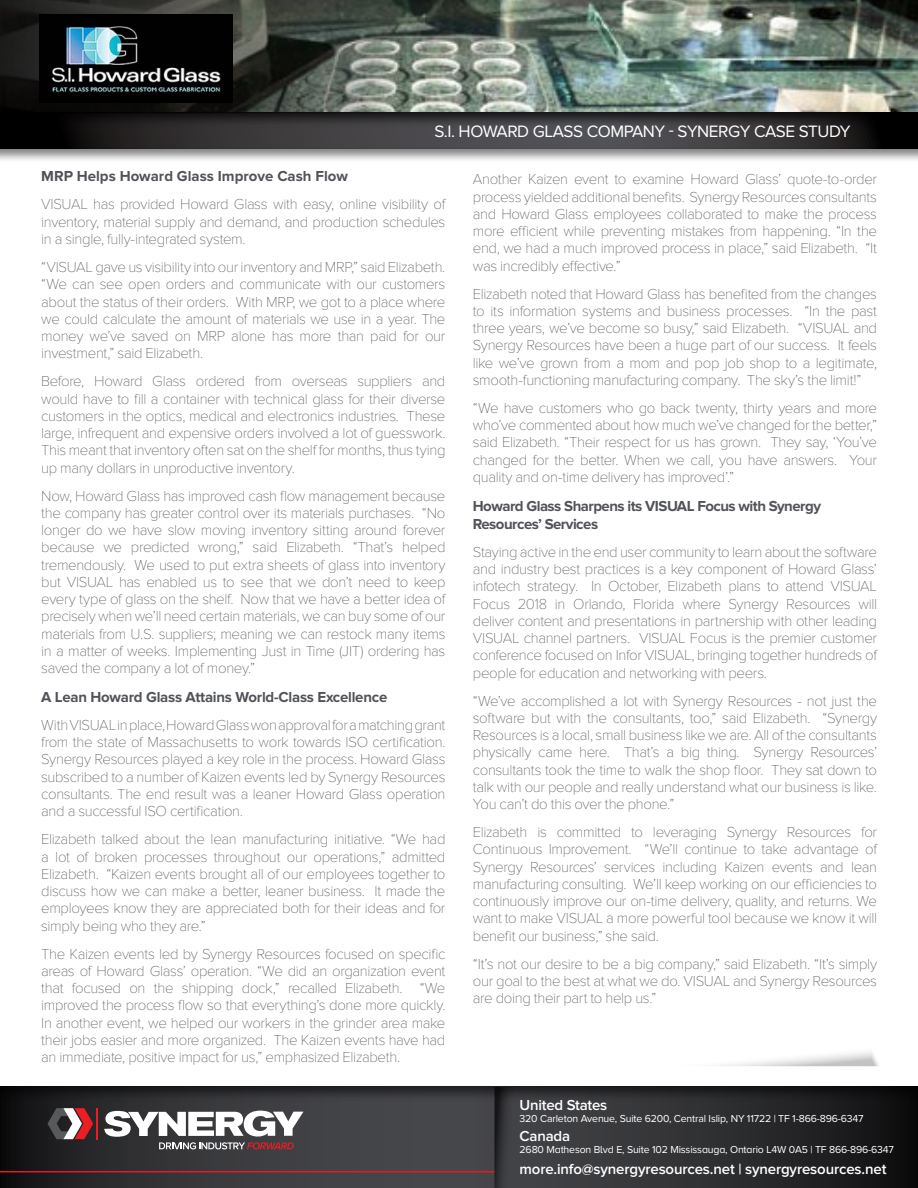
<style>
.page{position:relative;width:918px;height:1188px;background:#fff}
.page>*{position:absolute;margin:0;border:0;box-sizing:border-box;transform-origin:0 0}
.t1{font:17.1px "Proxima Nova";letter-spacing:-.025em;color:#fff}
.t2{font:100 15px/17.2px "Proxima Nova T";letter-spacing:-.025em;color:#515359;text-align:justify}
.t3{font:700 15px "Proxima Nova";letter-spacing:-.015em;color:#515359}
.t4{font:600 15px "Proxima Nova";letter-spacing:-.01em;color:#fff}
.t5{font:700 15px/18px "Proxima Nova";letter-spacing:-.035em;color:#515359}
.t6{font:10.5px "Proxima Nova A";letter-spacing:-.015em;color:#fff}
.t7{font:10.5px "Proxima Nova";letter-spacing:-.015em;color:#fff}
.s1{font-family:"Proxima Nova A"}
</style>
<div class="page">
<div style="left:0;top:1076px;width:918px;height:112px;background:#000;opacity:.59"></div>
<hr style="left:0;top:1171px;width:495px;height:1px;background:#e31b23">
<svg style="left:494px;top:1087px;width:22px;height:101px"></svg>
<svg style="left:48px;top:1108px;width:45px;height:31px"></svg>
<hr style="left:96px;top:1108px;width:2px;height:31px;background:#ed1d24">
<svg style="left:104px;top:1111px;width:199px;height:38px"></svg>
<img style="left:464px;top:0;width:454px;height:110px">
<div style="left:0;top:110px;width:918px;height:53px;background:#f5f5f5"></div>
<div style="left:0;top:110px;width:918px;height:49px;background:#000;opacity:.75"></div>
<svg style="left:0;top:0;width:464px;height:113px"></svg>
<svg style="left:718px;top:1052px;width:161px;height:14px"></svg>
<img style="left:39px;top:15px;width:194px;height:88px">
<p class="t1" style="left:434px;top:122px;width:418px">S.I. HOWARD GLASS COMPANY - SYNERGY CASE STUDY</p>
<p class="t3" style="left:41px;top:168px;width:308px">MRP Helps Howard Glass Improve Cash Flow</p>
<p class="t2" style="left:41px;top:196px;width:406px">VISUAL has provided Howard Glass with easy, online visibility of inventory, material supply and demand, and production schedules in a single, fully-integrated system.</p>
<p class="t2" style="left:41px;top:259px;width:406px">“VISUAL gave us visibility into our inventory and MRP,” said Elizabeth. “We can see open orders and communicate with our customers about the status of their orders. With MRP, we got to a place where we could calculate the amount of materials we use in a year. The money we’ve saved on MRP alone has more than paid for our investment,” said Elizabeth.</p>
<p class="t2" style="left:41px;top:373px;width:406px">Before, Howard Glass ordered from overseas suppliers and would have to fill a container with technical glass for their diverse customers in the optics, medical and electronics industries. These large, infrequent and expensive orders involved a lot of guesswork.<br>This meant that inventory often sat on the shelf for months, thus tying up many dollars in unproductive inventory.</p>
<p class="t2" style="left:41px;top:487px;width:406px">Now, Howard Glass has improved cash flow management because the company has greater control over its materials purchases. “No longer do we have slow moving inventory sitting around forever because we predicted wrong,” said Elizabeth. “That’s helped tremendously. We used to put extra sheets of glass into inventory but VISUAL has enabled us to see that we don’t need to keep every type of glass on the shelf. Now that we have a better idea of precisely when we’ll need certain materials, we can buy some of our materials from U.S. suppliers; meaning we can restock many items in a matter of weeks. Implementing Just in Time (JIT) ordering has saved the company a lot of money.”</p>
<p class="t3" style="left:41px;top:688px;width:348px">A Lean Howard Glass Attains World-Class Excellence</p>
<p class="t2" style="left:41px;top:716px;width:406px">With VISUAL in place, Howard Glass won approval for a matching grant from the state of Massachusetts to work towards ISO certification.<br>Synergy Resources played a key role in the process. Howard Glass subscribed to a number of Kaizen events led by Synergy Resources consultants. The end result was a leaner Howard Glass operation and a successful ISO certification.</p>
<p class="t2" style="left:41px;top:831px;width:406px">Elizabeth talked about the lean manufacturing initiative. “We had a lot of broken processes throughout our operations,” admitted Elizabeth. “Kaizen events brought all of our employees together to discuss how we can make a better, leaner business. It made the employees know they are appreciated both for their ideas and for simply being who they are.”</p>
<p class="t2" style="left:41px;top:945px;width:406px">The Kaizen events led by Synergy Resources focused on specific areas of Howard Glass’ operation. “We did an organization event that focused on the shipping dock,” recalled Elizabeth. “We improved the process flow so that everything’s done more quickly.<br>In another event, we helped our workers in the grinder area make their jobs easier and more organized. The Kaizen events have had an immediate, positive impact for us,” emphasized Elizabeth.</p>
<p class="t2" style="left:473px;top:171px;width:406px">Another Kaizen event to examine Howard Glass’ quote-to-order process yielded additional benefits. Synergy Resources consultants and Howard Glass employees collaborated to make the process more efficient while preventing mistakes from happening. “In the end, we had a much improved process in place,” said Elizabeth. “It was incredibly effective.”</p>
<p class="t2" style="left:473px;top:285px;width:406px">Elizabeth noted that Howard Glass has benefited from the changes to its information systems and business processes. “In the past three years, we’ve become so busy,” said Elizabeth. “VISUAL and Synergy Resources have been a huge part of our success. It feels like we’ve grown from a mom and pop job shop to a legitimate, smooth-functioning manufacturing company. The sky’s the limit!”</p>
<p class="t2" style="left:473px;top:399px;width:406px">“We have customers who go back twenty, thirty years and more who’ve commented about how much we’ve changed for the better,” said Elizabeth. “Their respect for us has grown. They say, ‘You’ve changed for the better. When we call, you have answers. Your quality and on-time delivery has improved’.”</p>
<p class="t5" style="left:473px;top:497px;width:350px">Howard Glass Sharpens its VISUAL Focus with Synergy<br>Resources’ Services</p>
<p class="t2" style="left:473px;top:543px;width:406px">Staying active in the end user community to learn about the software and industry best practices is a key component of Howard Glass’ infotech strategy. In October, Elizabeth plans to attend VISUAL Focus 2018 in Orlando, Florida where Synergy Resources will deliver content and presentations in partnership with other leading VISUAL channel partners. VISUAL Focus is the premier customer conference focused on Infor VISUAL, bringing together hundreds of people for education and networking with peers.</p>
<p class="t2" style="left:473px;top:692px;width:406px">“We’ve accomplished a lot with Synergy Resources - not just the software but with the consultants, too,” said Elizabeth. “Synergy Resources is a local, small business like we are. All of the consultants physically came here. That’s a big thing. Synergy Resources’ consultants took the time to walk the shop floor. They sat down to talk with our people and really understand what our business is like.<br>You can’t do this over the phone.”</p>
<p class="t2" style="left:473px;top:824px;width:406px">Elizabeth is committed to leveraging Synergy Resources for Continuous Improvement. “We’ll continue to take advantage of Synergy Resources’ services including Kaizen events and lean manufacturing consulting. We’ll keep working on our efficiencies to continuously improve our on-time delivery, quality, and returns. We want to make VISUAL a more powerful tool because we know it will benefit our business,” she said.</p>
<p class="t2" style="left:473px;top:955px;width:406px">“It’s not our desire to be a big company,” said Elizabeth. “It’s simply our goal to the best at what we do. VISUAL and Synergy Resources are doing their part to help us.”</p>
<p class="t4" style="left:520px;top:1096px;width:89px">United States</p>
<p class="t7" style="left:520px;top:1112px;width:346px">320 Carleton Avenue, Suite 6200, Central Islip, NY 11722 <span class="s1">| TF 1-866-896-6347</span></p>
<p class="t4" style="left:520px;top:1128px;width:52px">Canada</p>
<p class="t6" style="left:520px;top:1144px;width:376px">2680 Matheson Blvd E, Suite 102 Mississauga, Ontario L4W 0A5 | TF 866-896-6347</p>
<p class="t4" style="left:520px;top:1160px;width:368px">more.info@synergyresources.net | synergyresources.net</p>
</div>
